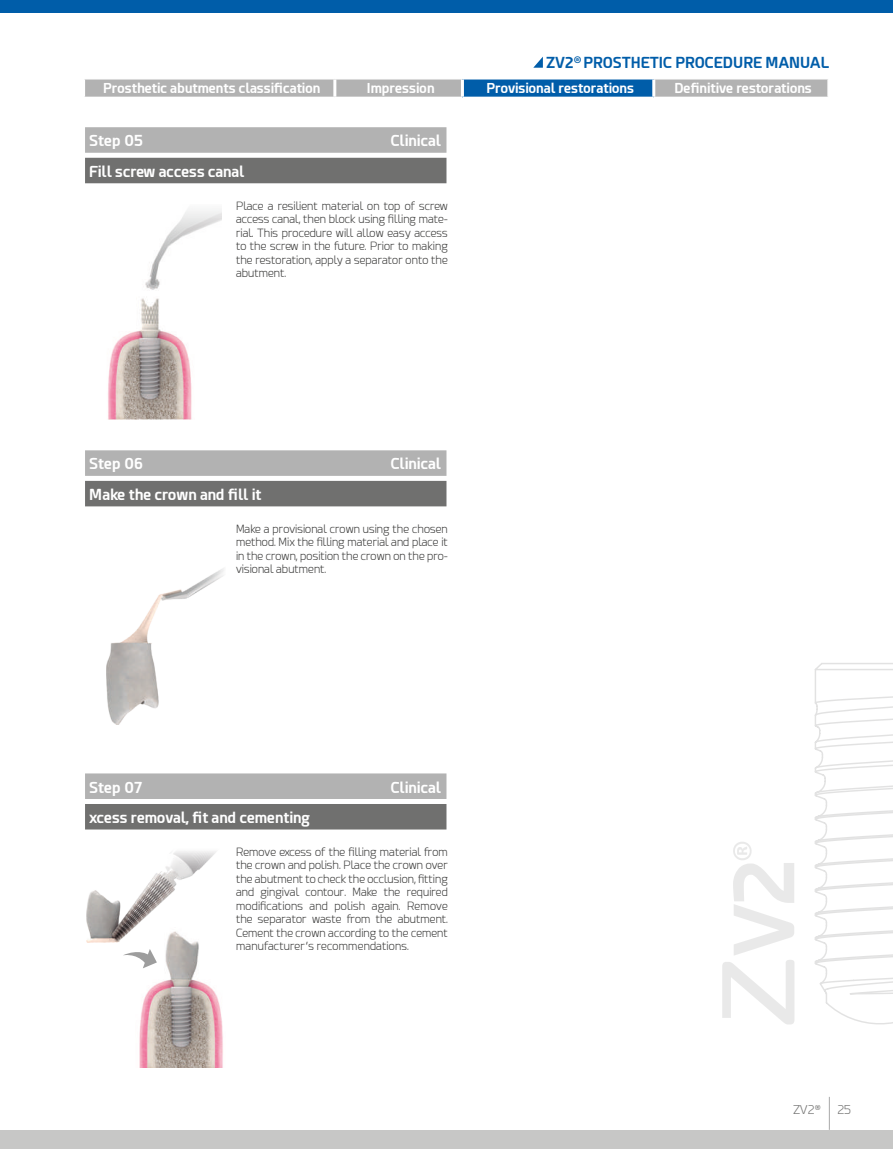
<style>
.page{position:relative;width:893px;height:1149px;background:#fff}
.page>*{position:absolute;margin:0;border:0;box-sizing:border-box;transform-origin:0 0}
.t1{font:700 15px "Esphimere";color:#fff}
.t2{font:700 15px "Esphimere";color:#005da9}
.t3{font:700 13.5px "Esphimere";color:#fff}
.t4{font:300 12px "Esphimere";color:#70706f}
.t5{font:300 11.25px/13.5px "Esphimere";color:#3d3d3c;text-align:justify}
</style>
<div class="page">
<div style="left:0;top:0;width:893px;height:13px;background:#005da9"></div>
<div style="left:0;top:1129px;width:893px;height:19px;background:#c7c7c6"></div>
<hr style="left:829px;top:1096px;width:1px;height:33px;background:#b2b2b2">
<svg style="left:533px;top:57px;width:10px;height:11px"></svg>
<svg style="left:84px;top:79px;width:744px;height:18px;background:#8aa1b3"></svg>
<hr style="left:333px;top:79px;width:3px;height:18px;background:#fff">
<hr style="left:461px;top:79px;width:3px;height:18px;background:#fff">
<hr style="left:652px;top:79px;width:3px;height:18px;background:#fff">
<img style="left:139px;top:942px;width:84px;height:124px">
<svg style="left:722px;top:842px;width:72px;height:182px"></svg>
<svg style="left:814px;top:663px;width:79px;height:362px"></svg>
<div style="left:85px;top:127px;width:361px;height:26px;background:#b2b2b2"></div>
<div style="left:85px;top:158px;width:361px;height:25px;background:#70706f"></div>
<div style="left:85px;top:450px;width:361px;height:25px;background:#b2b2b2"></div>
<div style="left:85px;top:480px;width:361px;height:26px;background:#70706f"></div>
<div style="left:85px;top:773px;width:361px;height:25px;background:#b2b2b2"></div>
<div style="left:85px;top:803px;width:361px;height:26px;background:#70706f"></div>
<img style="left:86px;top:851px;width:130px;height:91px">
<img style="left:106px;top:568px;width:118px;height:156px">
<svg style="left:123px;top:948px;width:34px;height:20px"></svg>
<img style="left:108px;top:210px;width:113px;height:210px">
<h1 class="t2" style="left:546px;top:53px;width:285px">ZV2<sup>®</sup> PROSTHETIC PROCEDURE MANUAL</h1>
<p class="t3" style="left:103px;top:80px;width:219px">Prosthetic abutments classification</p>
<p class="t3" style="left:367px;top:80px;width:69px">Impression</p>
<p class="t3" style="left:486px;top:80px;width:149px">Provisional restorations</p>
<p class="t3" style="left:674px;top:80px;width:139px">Definitive restorations</p>
<h1 class="t1" style="left:89px;top:132px;width:55px">Step 05</h1>
<h1 class="t1" style="left:391px;top:132px;width:52px">Clinical</h1>
<h1 class="t1" style="left:89px;top:162px;width:157px">Fill screw access canal</h1>
<p class="t5" style="left:236px;top:199px;width:213px">Place a resilient material on top of screw access canal, then block using filling mate&shy;rial. This procedure will allow easy access to the screw in the future. Prior to making the restoration, apply a separator onto the abutment.</p>
<h1 class="t1" style="left:89px;top:454px;width:55px">Step 06</h1>
<h1 class="t1" style="left:391px;top:454px;width:52px">Clinical</h1>
<h1 class="t1" style="left:89px;top:485px;width:174px">Make the crown and fill it</h1>
<p class="t5" style="left:236px;top:522px;width:213px">Make a provisional crown using the chosen method. Mix the filling material and place it in the crown, position the crown on the pro&shy;visional abutment.</p>
<h1 class="t1" style="left:89px;top:777px;width:55px">Step 07</h1>
<h1 class="t1" style="left:391px;top:777px;width:52px">Clinical</h1>
<h1 class="t1" style="left:89px;top:808px;width:222px">xcess removal, fit and cementing</h1>
<p class="t5" style="left:236px;top:844px;width:213px">Remove excess of the filling material from the crown and polish. Place the crown over the abutment to check the occlusion, fitting and gingival contour. Make the required modifications and polish again. Remove the separator waste from the abutment.<br>Cement the crown according to the cement manufacturer’s recommendations.</p>
<p class="t4" style="left:793px;top:1102px;width:29px">ZV2<sup>®</sup></p>
<p class="t4" style="left:837px;top:1102px;width:15px">25</p>
</div>
